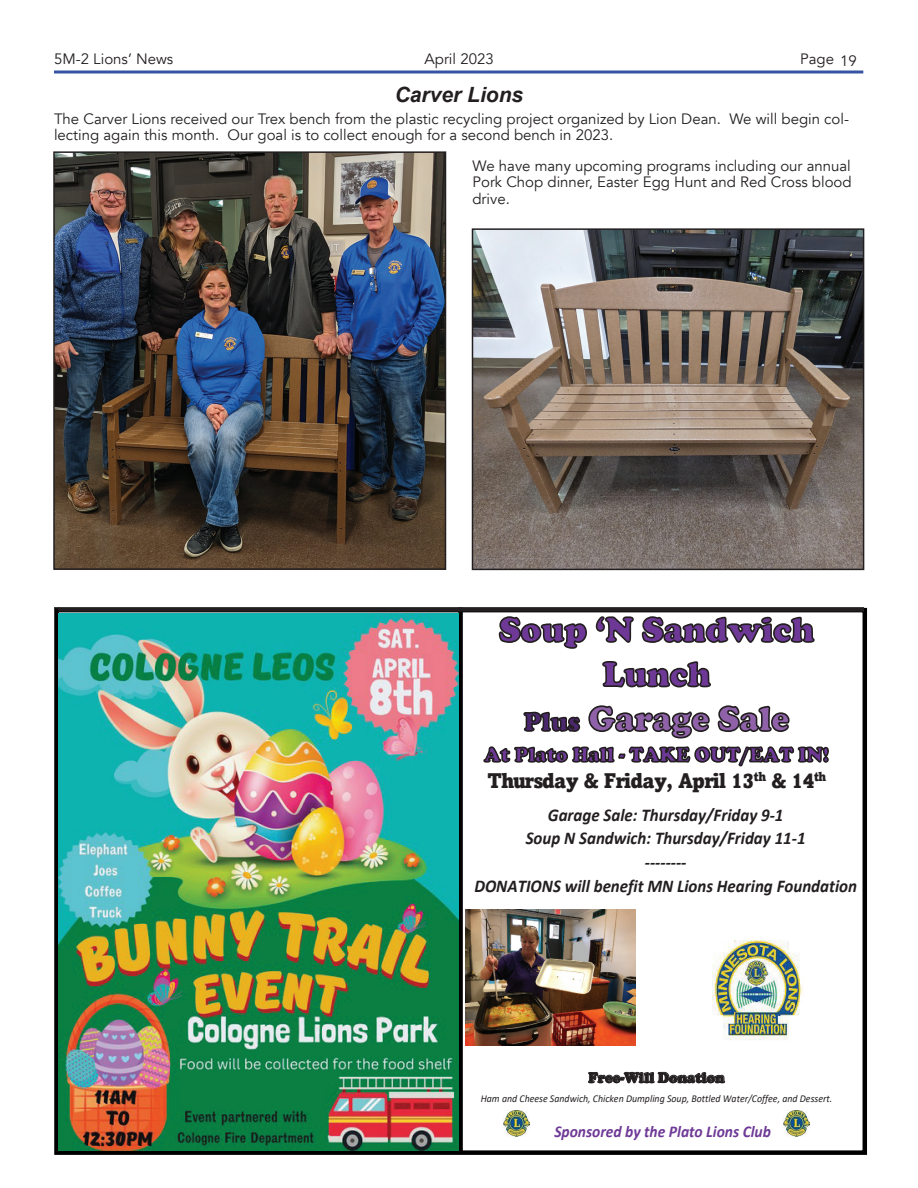
<style>
.page{position:relative;width:918px;height:1188px;background:#fff}
.page>*{position:absolute;margin:0;border:0;box-sizing:border-box;transform-origin:0 0}
.t1{font:900 21px "Amasis MT Pro";letter-spacing:-.03em;color:#231f20;scale:.94 1}
.t2{font:italic 700 21px "Arial";color:#231f20}
.t3{font:italic 700 18px/23.7px "Calibri";color:#231f20;text-align:center;scale:.94 1}
.t4{font:italic 700 16.5px "Calibri";color:#6e3996;scale:.94 1}
.t5{font:15px/16.5px "Avenir";color:#231f20}
.t6{font:900 15px "Cooper";color:#231f20;scale:.94 1}
.t7{font:italic 10.5px "Calibri";color:#231f20;scale:.94 1}
</style>
<div class="page">
<svg style="left:54px;top:70px;width:809px;height:4px;background:#697db9"></svg>
<div style="left:54px;top:608px;width:813px;height:547px;background:#fff;border:4px solid #000"></div>
<div style="left:458px;top:608px;width:5px;height:545px;background:#000"></div>
<div style="left:58px;top:607px;width:806px;height:5px;background:#231f20"></div>
<img style="left:58px;top:613px;width:401px;height:537px">
<svg style="left:498px;top:616px;width:317px;height:113px"></svg>
<svg style="left:483px;top:729px;width:346px;height:38px"></svg>
<img style="left:466px;top:910px;width:170px;height:135px">
<img style="left:713px;top:941px;width:90px;height:100px">
<img style="left:504px;top:1111px;width:26px;height:26px">
<img style="left:783px;top:1111px;width:26px;height:26px">
<img style="left:56px;top:154px;width:387px;height:413px">
<div style="left:53px;top:151px;width:393px;height:419px;border:2px solid #231f20"></div>
<img style="left:475px;top:231px;width:386px;height:336px">
<div style="left:472px;top:228px;width:392px;height:342px;border:2px solid #231f20"></div>
<p class="t5" style="left:54px;top:51px;width:121px">5M-2 Lions’ News</p>
<p class="t5" style="left:425px;top:51px;width:71px">April 2023</p>
<p class="t5" style="left:800px;top:51px;width:58px">Page 19</p>
<h1 class="t2" style="left:395px;top:81px;width:130px">Carver Lions</h1>
<p class="t5" style="left:54px;top:110px;width:797px">The Carver Lions received our Trex bench from the plastic recycling project organized by Lion Dean. We will begin col&shy;lecting again this month. Our goal is to collect enough for a second bench in 2023.</p>
<p class="t5" style="left:472px;top:157px;width:381px;text-align:justify">We have many upcoming programs including our annual Pork Chop dinner, Easter Egg Hunt and Red Cross blood drive.</p>
<h1 class="t1" style="left:487px;top:768px;width:362px">Thursday &amp; Friday, April 13<sup>th</sup> &amp; 14<sup>th</sup></h1>
<p class="t3" style="left:474px;top:802px;width:409px">Garage Sale: Thursday/Friday 9-1<br>Soup N Sandwich: Thursday/Friday 11-1<br>--------<br>DONATIONS will benefit MN Lions Hearing Foundation</p>
<p class="t6" style="left:588px;top:1069px;width:147px">Free-Will Donation</p>
<p class="t7" style="left:481px;top:1091px;width:375px">Ham and Cheese Sandwich, Chicken Dumpling Soup, Bottled Water/Coffee, and Dessert.</p>
<p class="t4" style="left:554px;top:1120px;width:232px">Sponsored by the Plato Lions Club</p>
</div>
